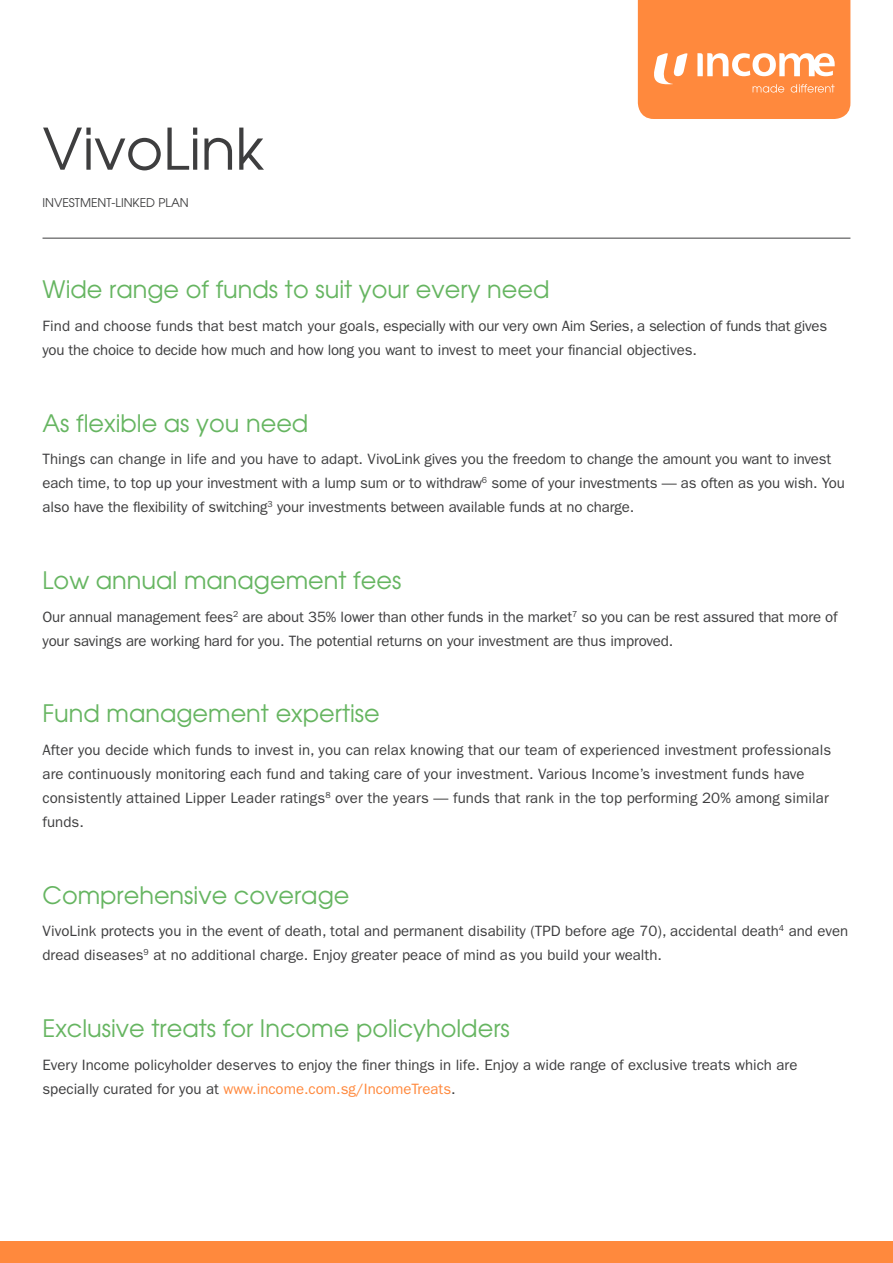
<style>
.page{position:relative;width:893px;height:1263px;background:#fff}
.page>*{position:absolute;margin:0;border:0;box-sizing:border-box;transform-origin:0 0}
.t1{font:57px "Avant Garde";color:#3e3e3f}
.t2{font:24px "Avant Garde";color:#66b561}
.t3{font:15px/24px "ITC Franklin Gothic Std";color:#3e3e3f}
.t4{font:12px "Avant Garde";color:#3e3e3f}
.s1{color:#ff893d}
</style>
<div class="page">
<div style="left:0;top:1242px;width:893px;height:21px;background:#ff893d"></div>
<hr style="left:43px;top:238px;width:807px;height:1px;background:#3e3e3f">
<svg style="left:638px;top:0;width:212px;height:119px;background:#ff944f"></svg>
<h1 class="t1" style="left:43px;top:113px;width:223px">VivoLink</h1>
<p class="t4" style="left:43px;top:196px;width:148px">INVESTMENT-LINKED PLAN</p>
<h2 class="t2" style="left:43px;top:275px;width:508px">Wide range of funds to suit your every need</h2>
<p class="t3" style="left:43px;top:314px;width:786px">Find and choose funds that best match your goals, especially with our very own Aim Series, a selection of funds that gives you the choice to decide how much and how long you want to invest to meet your financial objectives.</p>
<h2 class="t2" style="left:43px;top:408px;width:267px">As flexible as you need</h2>
<p class="t3" style="left:43px;top:447px;width:804px">Things can change in life and you have to adapt. VivoLink gives you the freedom to change the amount you want to invest each time, to top up your investment with a lump sum or to withdraw<sup>6</sup> some of your investments — as often as you wish. You also have the flexibility of switching<sup>3</sup> your investments between available funds at no charge.</p>
<h2 class="t2" style="left:43px;top:565px;width:360px">Low annual management fees</h2>
<p class="t3" style="left:43px;top:604px;width:797px">Our annual management fees<sup>2</sup> are about 35% lower than other funds in the market<sup>7</sup> so you can be rest assured that more of your savings are working hard for you. The potential returns on your investment are thus improved.</p>
<h2 class="t2" style="left:43px;top:699px;width:339px">Fund management expertise</h2>
<p class="t3" style="left:43px;top:738px;width:790px">After you decide which funds to invest in, you can relax knowing that our team of experienced investment professionals are continuously monitoring each fund and taking care of your investment. Various Income’s investment funds have consistently attained Lipper Leader ratings<sup>8</sup> over the years — funds that rank in the top performing 20% among similar funds.</p>
<h2 class="t2" style="left:43px;top:880px;width:308px">Comprehensive coverage</h2>
<p class="t3" style="left:43px;top:919px;width:807px">VivoLink protects you in the event of death, total and permanent disability (TPD before age 70), accidental death<sup>4</sup> and even dread diseases<sup>9</sup> at no additional charge. Enjoy greater peace of mind as you build your wealth.</p>
<h2 class="t2" style="left:43px;top:1013px;width:469px">Exclusive treats for Income policyholders</h2>
<p class="t3" style="left:43px;top:1052px;width:756px">Every Income policyholder deserves to enjoy the finer things in life. Enjoy a wide range of exclusive treats which are specially curated for you at <span class="s1">www.income.com.sg/IncomeTreats</span>.</p>
</div>
